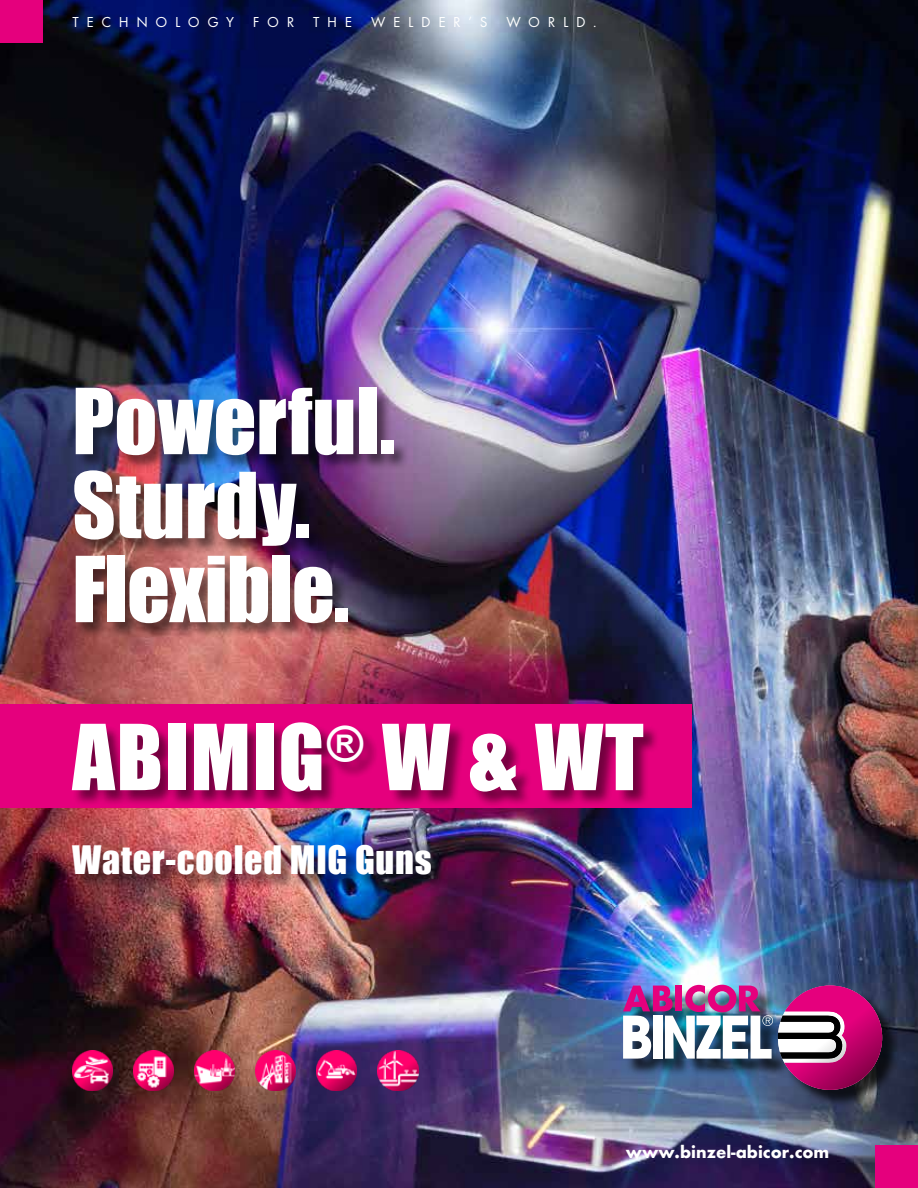
<style>
.page{position:relative;width:918px;height:1188px;background:#fff}
.page>*{position:absolute;margin:0;border:0;box-sizing:border-box;transform-origin:0 0}
.t1{font:84px/84px "Impact";color:#fff}
.t2{font:84px "Impact";letter-spacing:.02em;color:#fff}
.t3{font:36px "Impact";letter-spacing:.02em;color:#fff}
.t4{font:700 18px "Futura TOT";color:#fff}
.t5{font:15px "Futura TOT";letter-spacing:.515em;color:#fff}
</style>
<div class="page">
<img style="left:0;top:0;width:918px;height:1188px">
<div style="left:0;top:705px;width:691px;height:103px;background:#e5007d"></div>
<div style="left:0;top:0;width:43px;height:43px;background:#e5007d"></div>
<div style="left:875px;top:1145px;width:43px;height:43px;background:#e5007d"></div>
<div style="left:625px;top:987px;width:276px;height:121px;background:#000;opacity:.75"></div>
<img style="left:623px;top:985px;width:259px;height:105px">
<div style="left:72px;top:388px;width:588px;height:504px;background:#000;opacity:.5"></div>
<img style="left:72px;top:1051px;width:40px;height:40px">
<img style="left:133px;top:1051px;width:41px;height:40px">
<img style="left:195px;top:1051px;width:40px;height:40px">
<img style="left:256px;top:1051px;width:40px;height:40px">
<img style="left:317px;top:1051px;width:40px;height:40px">
<img style="left:378px;top:1051px;width:40px;height:40px">
<p class="t5" style="left:72px;top:13px;width:163px">TECHNOLOGY</p>
<p class="t5" style="left:253px;top:13px;width:43px">FOR</p>
<p class="t5" style="left:313px;top:13px;width:40px">THE</p>
<p class="t5" style="left:371px;top:13px;width:118px">WELDER’S</p>
<p class="t5" style="left:507px;top:13px;width:92px">WORLD.</p>
<h1 class="t1" style="left:72px;top:377px;width:324px">Powerful.<br>Sturdy.<br>Flexible.</h1>
<h1 class="t2" style="left:72px;top:692px;width:573px">ABIMIG<sup>®</sup> W &amp; WT</h1>
<h2 class="t3" style="left:72px;top:832px;width:361px">Water-cooled MIG Guns</h2>
<p class="t4" style="left:626px;top:1141px;width:205px">www.binzel-abicor.com</p>
</div>
